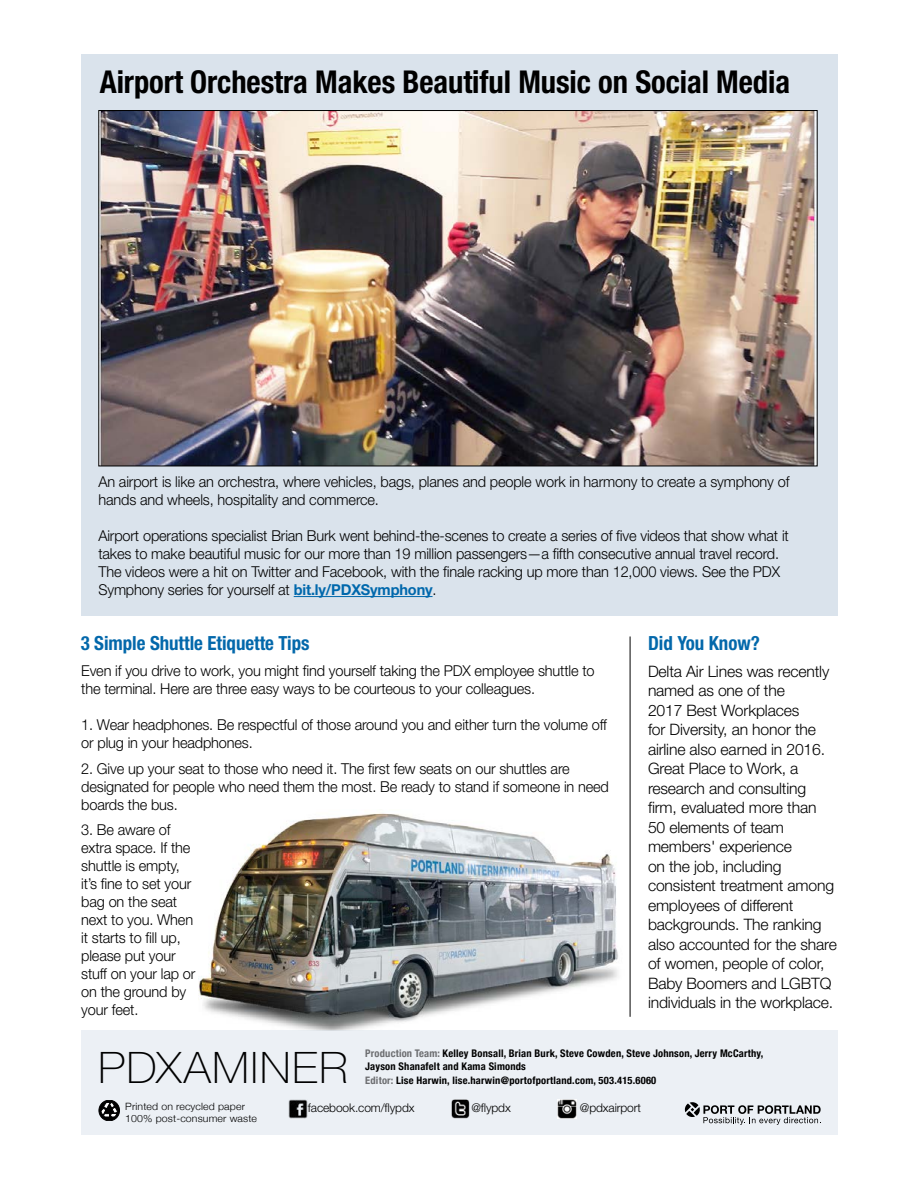
<style>
.page{position:relative;width:918px;height:1188px;background:#fff}
.page>*{position:absolute;margin:0;border:0;box-sizing:border-box;transform-origin:0 0}
.t1{font:100 43.5px "Helvetica Neue LT Std";letter-spacing:.03em;color:#000;scale:1.05 1}
.t2{font:700 condensed 31.5px "Helvetica Neue LT Std";color:#000}
.t3{font:700 condensed 19.5px "Helvetica Neue LT Std";color:#0368ab}
.t4{font:300 15.75px/19.5px "Helvetica Neue LT Std";letter-spacing:-.01em;color:#000}
.t5{font:300 15px/18px "Helvetica Neue LT Std";letter-spacing:-.01em;color:#000}
.t6{font:300 12px "Helvetica Neue LT Std";letter-spacing:-.01em;color:#000}
.t7{font:700 condensed 10.5px/12.6px "Helvetica Neue";letter-spacing:.02em;color:#000}
.t8{font:700 condensed 10.35px "Helvetica Neue";letter-spacing:.02em;color:#000}
.t9{font:300 10.05px/12px "Helvetica Neue";letter-spacing:.01em;color:#000;scale:1.05 1}
.s1{font-weight:700;color:#0068ac}
.s2{color:#6d6e71}
.s3{font-size:10.5px}
</style>
<div class="page">
<div style="left:81px;top:54px;width:756px;height:562px;background:#dae3ec"></div>
<hr style="left:294px;top:596px;width:139px;height:1px;background:#0068ac">
<img style="left:100px;top:112px;width:716px;height:352px">
<hr style="left:630px;top:636px;width:1px;height:381px;background:#000">
<img style="left:199px;top:813px;width:419px;height:217px">
<div style="left:81px;top:1030px;width:756px;height:105px;background:#ecf0f5"></div>
<svg style="left:685px;top:1102px;width:136px;height:23px"></svg>
<div style="left:99px;top:1100px;width:21px;height:21px;background:#000;border-radius:50%"></div>
<div style="left:99px;top:1100px;width:21px;height:21px;border:1px solid #000;border-radius:50%"></div>
<svg style="left:101px;top:1102px;width:18px;height:16px"></svg>
<img style="left:288px;top:1099px;width:19px;height:19px">
<img style="left:451px;top:1100px;width:19px;height:18px">
<img style="left:558px;top:1099px;width:19px;height:19px">
<h2 class="t2" style="left:100px;top:63px;width:692px">Airport Orchestra Makes Beautiful Music on Social Media</h2>
<p class="t5" style="left:98px;top:472px;width:693px">An airport is like an orchestra, where vehicles, bags, planes and people work in harmony to create a symphony of hands and wheels, hospitality and commerce.</p>
<p class="t5" style="left:98px;top:526px;width:692px">Airport operations specialist Brian Burk went behind-the-scenes to create a series of five videos that show what it takes to make beautiful music for our more than 19 million passengers—a fifth consecutive annual travel record.<br>The videos were a hit on Twitter and Facebook, with the finale racking up more than 12,000 views. See the PDX Symphony series for yourself at <span class="s1">bit.ly/PDXSymphony</span>.</p>
<h3 class="t3" style="left:81px;top:632px;width:230px">3 Simple Shuttle Etiquette Tips</h3>
<p class="t5" style="left:81px;top:661px;width:515px">Even if you drive to work, you might find yourself taking the PDX employee shuttle to the terminal. Here are three easy ways to be courteous to your colleagues.</p>
<p class="t5" style="left:81px;top:715px;width:527px">1. Wear headphones. Be respectful of those around you and either turn the volume off or plug in your headphones.</p>
<p class="t5" style="left:81px;top:759px;width:529px">2. Give up your seat to those who need it. The first few seats on our shuttles are designated for people who need them the most. Be ready to stand if someone in need boards the bus.</p>
<p class="t5" style="left:81px;top:820px;width:116px">3. Be aware of extra space. If the shuttle is empty, it’s fine to set your bag on the seat next to you. When it starts to fill up, please put your stuff on your lap or on the ground by your feet.</p>
<h3 class="t3" style="left:648px;top:632px;width:113px">Did You Know?</h3>
<p class="t4" style="left:648px;top:661px;width:190px">Delta Air Lines was recently named as one of the<br>2017 Best Workplaces<br>for Diversity, an honor the airline also earned in 2016.<br>Great Place to Work, a research and consulting firm, evaluated more than<br>50 elements of team members' experience<br>on the job, including consistent treatment among employees of different backgrounds. The ranking also accounted for the share of women, people of color,<br>Baby Boomers and LGBTQ individuals in the workplace.</p>
<p class="t7" style="left:365px;top:1046px;width:400px"><span class="s2">Production Team:</span> Kelley Bonsall, Brian Burk, Steve Cowden, Steve Johnson, Jerry McCarthy,<br>Jayson Shanafelt and Kama Simonds</p>
<p class="t8" style="left:365px;top:1072px;width:293px"><span class="s2">Editor:</span> Lise Harwin, lise.harwin@portofportland.com, 503.415.606<span class="s3">0</span></p>
<p class="t6" style="left:308px;top:1101px;width:108px">facebook.com/flypdx</p>
<p class="t6" style="left:471px;top:1101px;width:41px">@flypdx</p>
<p class="t6" style="left:580px;top:1101px;width:63px">@pdxairport</p>
<h1 class="t1" style="left:98px;top:1042px;width:239px">PDXAMINER</h1>
<p class="t9" style="left:125px;top:1099px;width:127px">Printed on recycled paper<br>100% post-consumer waste</p>
</div>
